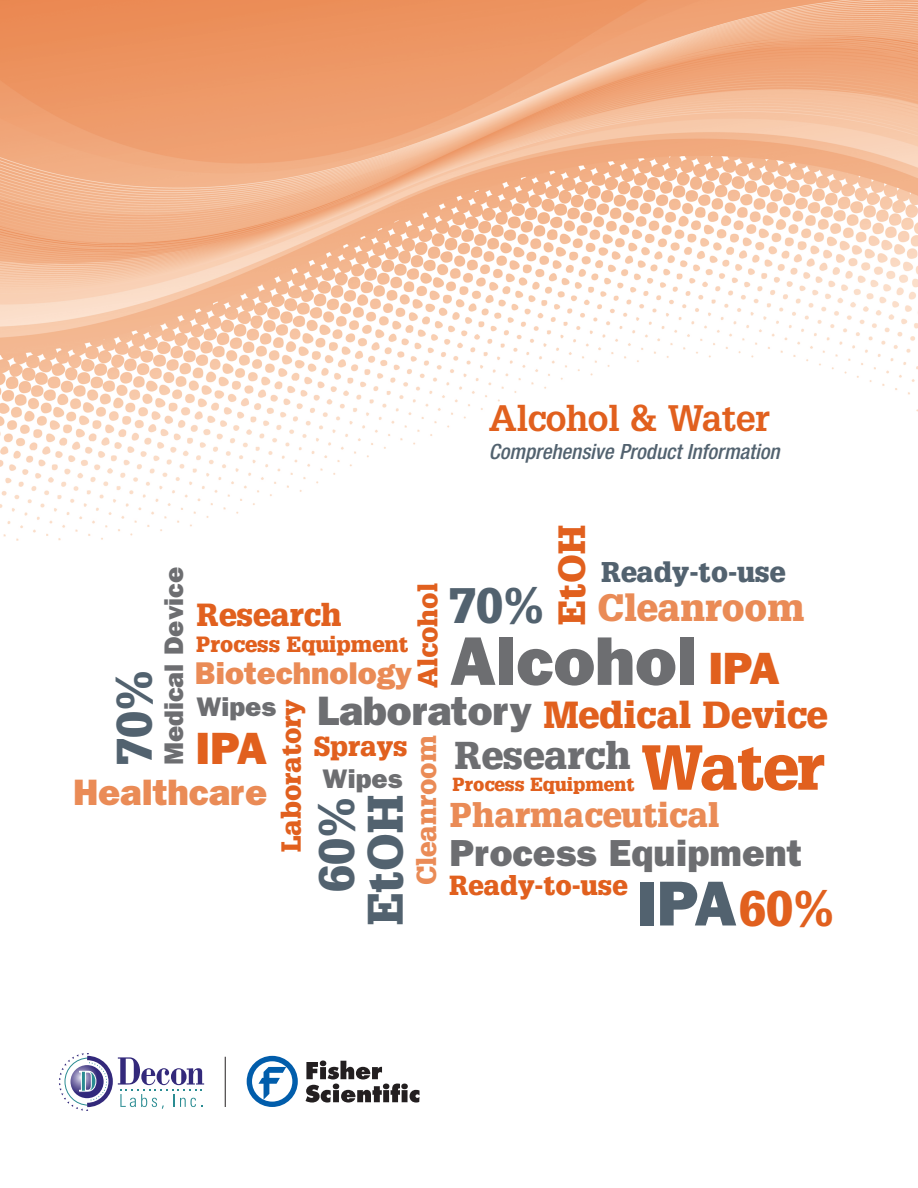
<style>
.page{position:relative;width:918px;height:1188px;background:#fff}
.page>*{position:absolute;margin:0;border:0;box-sizing:border-box;transform-origin:0 0}
.t1{font:800 69.15px "Franklin Gothic";color:#6d6e71}
.t2{font:800 63.75px "Franklin Gothic";color:#52626f}
.t3{font:900 62.1px "Glypha";letter-spacing:-.015em;color:#e1601e}
.t4{font:900 48.75px "Glypha";color:#52626f}
.t5{font:900 48.75px "Glypha";color:#e1601e}
.t6{font:800 45.45px "Franklin Gothic";letter-spacing:-.035em;color:#e1601e}
.t7{font:900 37.95px "Glypha";color:#6d6e71}
.t8{font:800 37.8px "Franklin Gothic";color:#6d6e71}
.t9{font:900 37.35px "Glypha";color:#ea8b56}
.t10{font:900 37.2px "Glypha";color:#e1601e}
.t11{font:900 36.9px "Glypha";color:#e1601e}
.t12{font:800 36.9px "Franklin Gothic";color:#ea8b56}
.t13{font:700 36px "Glypha";letter-spacing:-.015em;color:#e1601e}
.t14{font:900 33.6px "Glypha";color:#ea8b56}
.t15{font:800 31.65px "Franklin Gothic";color:#ea8b56}
.t16{font:900 31.2px "Glypha";color:#e1601e}
.t17{font:900 27.9px "Glypha";color:#52626f}
.t18{font:900 27px "Glypha";color:#e1601e}
.t19{font:800 27px "Franklin Gothic";color:#6d6e71}
.t20{font:900 27px "Glypha";color:#ea8b56}
.t21{font:900 21.6px "Glypha";color:#e1601e}
.t22{font:italic 500 condensed 21px "Helvetica Neue LT Std";color:#52626f}
.t23{font:900 18.6px "Glypha";color:#e1601e}
.s1{font-size:48.75px;color:#52626f}
.s2{font-family:"Franklin Gothic";font-weight:800;font-size:41.25px;color:#6d6e71}
</style>
<div class="page">
<svg style="left:59px;top:1053px;width:145px;height:58px"></svg>
<img style="left:0;top:0;width:918px;height:541px">
<svg style="left:247px;top:1056px;width:51px;height:51px"></svg>
<svg style="left:306px;top:1061px;width:114px;height:42px"></svg>
<hr style="left:225px;top:1057px;width:1px;height:50px;background:#231f20">
<h3 class="t13" style="left:489px;top:405px;width:282px">Alcohol &amp; Water</h3>
<p class="t22" style="left:489px;top:440px;width:292px">Comprehensive Product Information</p>
<h3 class="t10" style="left:558px;top:625px;width:101px;rotate:-90deg">EtOH</h3>
<p class="t17" style="left:601px;top:562px;width:186px">Ready-to-use</p>
<h3 class="t9" style="left:449px;top:593px;width:357px"><span class="s1">70%</span> Cleanroom</h3>
<p class="t19" style="left:165px;top:765px;width:200px;rotate:-90deg">Medical Device</p>
<p class="t18" style="left:418px;top:688px;width:106px;rotate:-90deg">Alcohol</p>
<p class="t16" style="left:197px;top:603px;width:147px">Research</p>
<p class="t21" style="left:196px;top:636px;width:214px">Process Equipment</p>
<h1 class="t1" style="left:450px;top:637px;width:249px">Alcohol</h1>
<h3 class="t6" style="left:708px;top:653px;width:73px">IPA</h3>
<p class="t15" style="left:195px;top:663px;width:219px">Biotechnology</p>
<h3 class="t4" style="left:116px;top:765px;width:97px;rotate:-90deg">70%</h3>
<h3 class="t11" style="left:317px;top:700px;width:512px"><span class="s2">Laboratory</span> Medical Device</h3>
<p class="t19" style="left:196px;top:698px;width:81px">Wipes</p>
<p class="t18" style="left:281px;top:852px;width:154px;rotate:-90deg">Laboratory</p>
<h3 class="t6" style="left:196px;top:733px;width:73px">IPA</h3>
<p class="t20" style="left:416px;top:885px;width:151px;rotate:-90deg">Cleanroom</p>
<p class="t18" style="left:314px;top:736px;width:95px">Sprays</p>
<h3 class="t7" style="left:454px;top:741px;width:178px">Research</h3>
<h3 class="t3" style="left:641px;top:744px;width:185px">Water</h3>
<p class="t19" style="left:323px;top:769px;width:81px">Wipes</p>
<p class="t23" style="left:452px;top:777px;width:184px">Process Equipment</p>
<h3 class="t12" style="left:73px;top:780px;width:196px">Healthcare</h3>
<h3 class="t4" style="left:367px;top:925px;width:131px;rotate:-90deg">EtOH</h3>
<h3 class="t4" style="left:318px;top:892px;width:97px;rotate:-90deg">60%</h3>
<p class="t14" style="left:450px;top:802px;width:271px">Pharmaceutical</p>
<h3 class="t8" style="left:449px;top:840px;width:354px">Process Equipment</h3>
<p class="t18" style="left:449px;top:875px;width:180px">Ready-to-use</p>
<h2 class="t2" style="left:636px;top:882px;width:101px">IPA</h2>
<h3 class="t5" style="left:739px;top:890px;width:97px">60%</h3>
</div>
